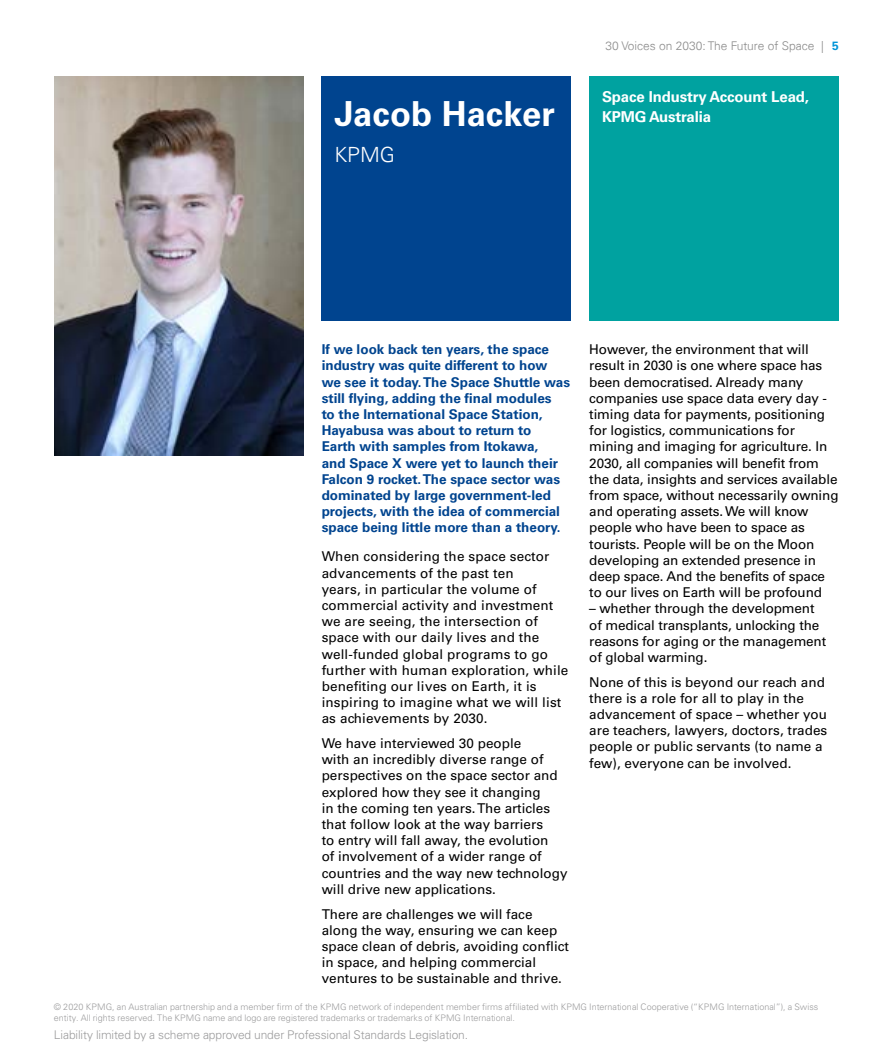
<style>
.page{position:relative;width:893px;height:1063px;background:#fff}
.page>*{position:absolute;margin:0;border:0;box-sizing:border-box;transform-origin:0 0}
.t1{font:700 34.5px "Univers LT Std";color:#fff}
.t2{font:300 21px "Univers 45";color:#fff}
.t3{font:700 15px/20.2px "Univers LT Std";letter-spacing:-.01em;color:#fff}
.t4{font:13.5px/16.2px "Univers LT Std";color:#000}
.t5{font:700 13.5px/16.2px "Univers LT Std";color:#00448f}
.t6{font:300 12px "Univers LT Std";letter-spacing:-.01em;color:#9c9c9d}
.t7{font:300 12px "Univers 45";color:#8b8b8b}
.t8{font:300 9px/10.8px "Univers LT Std";color:#9c9c9d}
.s1{font-family:"Univers LT Std";font-weight:700;color:#0095d8}
</style>
<div class="page">
<img style="left:54px;top:77px;width:250px;height:379px">
<div style="left:322px;top:76px;width:249px;height:245px;background:#00448f"></div>
<div style="left:589px;top:76px;width:250px;height:245px;background:#00a2a0"></div>
<h1 class="t1" style="left:334px;top:94px;width:222px">Jacob Hacker</h1>
<h2 class="t2" style="left:334px;top:142px;width:62px">KPMG</h2>
<p class="t7" style="left:606px;top:39px;width:235px">30 Voices on 2030: The Future of Space | <span class="s1">5</span></p>
<p class="t3" style="left:602px;top:87px;width:208px">Space Industry Account Lead,<br>KPMG Australia</p>
<p class="t5" style="left:322px;top:341px;width:250px">If we look back ten years, the space industry was quite different to how<br>we see it today. The Space Shuttle was still flying, adding the final modules<br>to the International Space Station, Hayabusa was about to return to<br>Earth with samples from Itokawa,<br>and Space X were yet to launch their Falcon 9 rocket. The space sector was dominated by large government-led projects, with the idea of commercial space being little more than a theory.</p>
<p class="t4" style="left:322px;top:549px;width:248px">When considering the space sector advancements of the past ten<br>years, in particular the volume of commercial activity and investment we are seeing, the intersection of space with our daily lives and the well-funded global programs to go further with human exploration, while benefiting our lives on Earth, it is inspiring to imagine what we will list as achievements by 2030.</p>
<p class="t4" style="left:322px;top:735px;width:247px">We have interviewed 30 people<br>with an incredibly diverse range of perspectives on the space sector and explored how they see it changing<br>in the coming ten years. The articles that follow look at the way barriers<br>to entry will fall away, the evolution<br>of involvement of a wider range of countries and the way new technology will drive new applications.</p>
<p class="t4" style="left:322px;top:906px;width:249px">There are challenges we will face along the way, ensuring we can keep space clean of debris, avoiding conflict in space, and helping commercial ventures to be sustainable and thrive.</p>
<p class="t4" style="left:589px;top:341px;width:251px">However, the environment that will result in 2030 is one where space has been democratised. Already many companies use space data every day - timing data for payments, positioning for logistics, communications for mining and imaging for agriculture. In 2030, all companies will benefit from the data, insights and services available from space, without necessarily owning and operating assets. We will know people who have been to space as tourists. People will be on the Moon developing an extended presence in deep space. And the benefits of space to our lives on Earth will be profound</p>
<p class="t4" style="left:589px;top:601px;width:238px">– whether through the development of medical transplants, unlocking the reasons for aging or the management of global warming.</p>
<p class="t4" style="left:589px;top:674px;width:239px">None of this is beyond our reach and there is a role for all to play in the advancement of space – whether you are teachers, lawyers, doctors, trades people or public servants (to name a few), everyone can be involved.</p>
<p class="t8" style="left:54px;top:1001px;width:766px">© 2020 KPMG, an Australian partnership and a member firm of the KPMG network of independent member firms affiliated with KPMG International Cooperative (“KPMG International”), a Swiss entity. All rights reserved. The KPMG name and logo are registered trademarks or trademarks of KPMG International.</p>
<p class="t6" style="left:54px;top:1028px;width:416px">Liability limited by a scheme approved under Professional Standards Legislation.</p>
</div>
